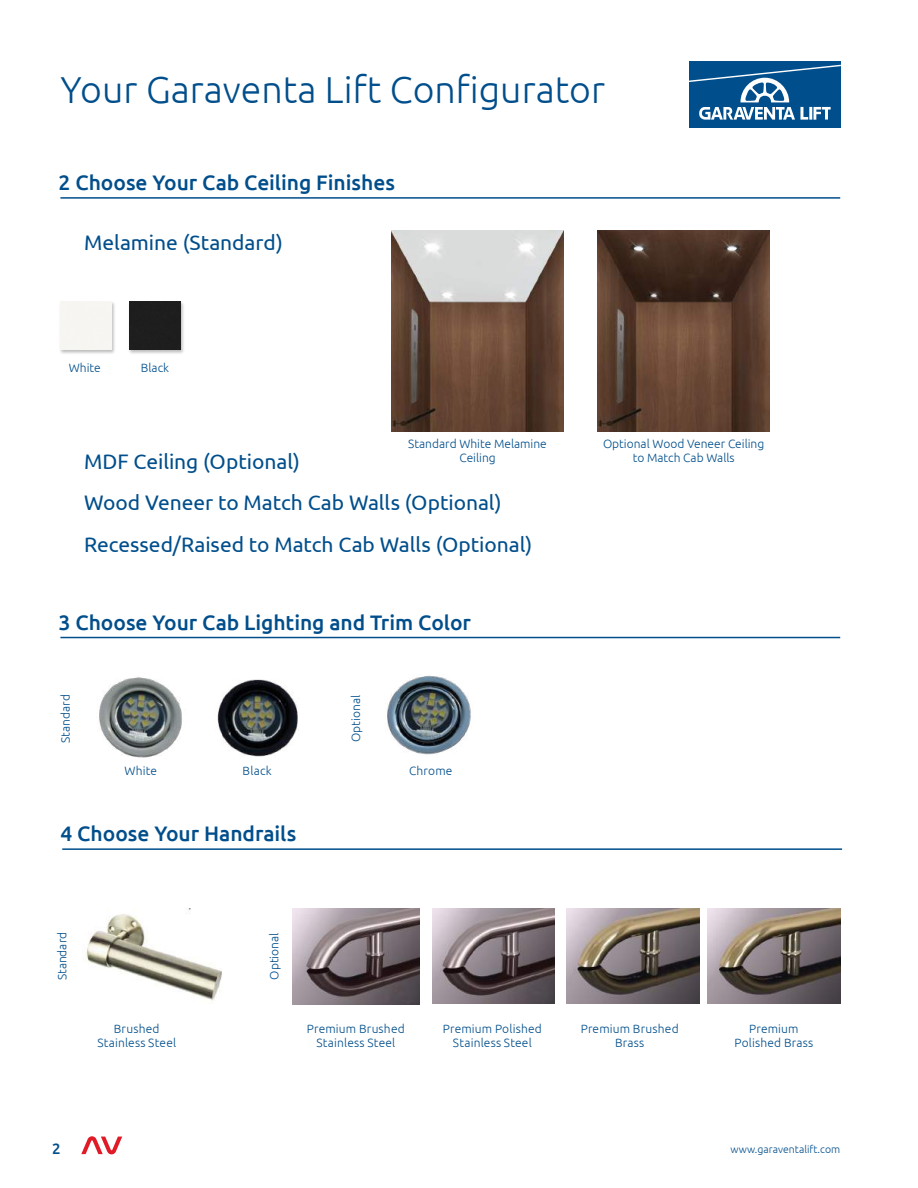
<style>
.page{position:relative;width:918px;height:1188px;background:#fff}
.page>*{position:absolute;margin:0;border:0;box-sizing:border-box;transform-origin:0 0}
.t1{font:300 37.5px "Ubuntu";color:#004e8b}
.t2{font:21px/41.2px "Ubuntu";color:#004e8b}
.t3{font:500 21px "Ubuntu";letter-spacing:-.005em;color:#004e8b}
.t4{font:500 15px "Ubuntu";color:#004e8b}
.t5{font:300 12px/14.4px "Ubuntu";letter-spacing:.01em;color:#004e8b;text-align:center}
.t6{font:300 10.5px "Ubuntu";color:#004e8b}
</style>
<div class="page">
<svg style="left:81px;top:1136px;width:41px;height:18px"></svg>
<div style="left:689px;top:62px;width:152px;height:66px;background:#004e8b"></div>
<svg style="left:689px;top:65px;width:152px;height:55px"></svg>
<hr style="left:60px;top:197px;width:780px;height:2px;background:#004e8b">
<div style="left:59px;top:301px;width:57px;height:54px;background:#000;opacity:.27"></div>
<div style="left:60px;top:302px;width:51px;height:48px;background:#f7f5f1"></div>
<div style="left:128px;top:301px;width:57px;height:54px;background:#000;opacity:.27"></div>
<div style="left:129px;top:302px;width:51px;height:48px;background:#1e1e1e"></div>
<img style="left:392px;top:230px;width:172px;height:201px">
<img style="left:598px;top:231px;width:172px;height:200px">
<hr style="left:60px;top:637px;width:780px;height:1px;background:#004e8b">
<img style="left:99px;top:677px;width:83px;height:81px">
<img style="left:217px;top:679px;width:82px;height:78px">
<img style="left:387px;top:675px;width:84px;height:80px">
<hr style="left:62px;top:848px;width:780px;height:2px;background:#004e8b">
<img style="left:83px;top:909px;width:139px;height:92px">
<img style="left:293px;top:909px;width:126px;height:95px">
<img style="left:433px;top:909px;width:122px;height:95px">
<img style="left:567px;top:909px;width:133px;height:95px">
<img style="left:708px;top:909px;width:133px;height:95px">
<h1 class="t1" style="left:60px;top:67px;width:546px">Your Garaventa Lift Configurator</h1>
<h2 class="t3" style="left:59px;top:169px;width:338px">2 Choose Your Cab Ceiling Finishes</h2>
<h2 class="t2" style="left:84px;top:221px;width:200px">Melamine (Standard)</h2>
<p class="t5" style="left:69px;top:360px;width:33px">White</p>
<p class="t5" style="left:141px;top:360px;width:30px">Black</p>
<p class="t5" style="left:408px;top:436px;width:140px">Standard White Melamine<br>Ceiling</p>
<p class="t5" style="left:603px;top:436px;width:163px">Optional Wood Veneer Ceiling to Match Cab Walls</p>
<h2 class="t2" style="left:84px;top:440px;width:450px">MDF Ceiling (Optional)<br>Wood Veneer to Match Cab Walls (Optional)<br>Recessed/Raised to Match Cab Walls (Optional)</h2>
<h2 class="t3" style="left:59px;top:609px;width:414px">3 Choose Your Cab Lighting and Trim Color</h2>
<p class="t5" style="left:58px;top:743px;width:50px;rotate:-90deg">Standard</p>
<p class="t5" style="left:348px;top:742px;width:48px;rotate:-90deg">Optional</p>
<p class="t5" style="left:124px;top:763px;width:34px">White</p>
<p class="t5" style="left:243px;top:763px;width:31px">Black</p>
<p class="t5" style="left:409px;top:763px;width:45px">Chrome</p>
<h2 class="t3" style="left:60px;top:821px;width:237px">4 Choose Your Handrails</h2>
<p class="t5" style="left:55px;top:980px;width:50px;rotate:-90deg">Standard</p>
<p class="t5" style="left:267px;top:980px;width:48px;rotate:-90deg">Optional</p>
<p class="t5" style="left:97px;top:1021px;width:80px">Brushed<br>Stainless Steel</p>
<p class="t5" style="left:307px;top:1021px;width:99px">Premium Brushed<br>Stainless Steel</p>
<p class="t5" style="left:443px;top:1021px;width:101px">Premium Polished<br>Stainless Steel</p>
<p class="t5" style="left:581px;top:1021px;width:99px">Premium Brushed<br>Brass</p>
<p class="t5" style="left:734px;top:1021px;width:80px">Premium<br>Polished Brass</p>
<p class="t4" style="left:52px;top:1140px;width:10px">2</p>
<p class="t6" style="left:730px;top:1143px;width:111px">www.garaventalift.com</p>
</div>
